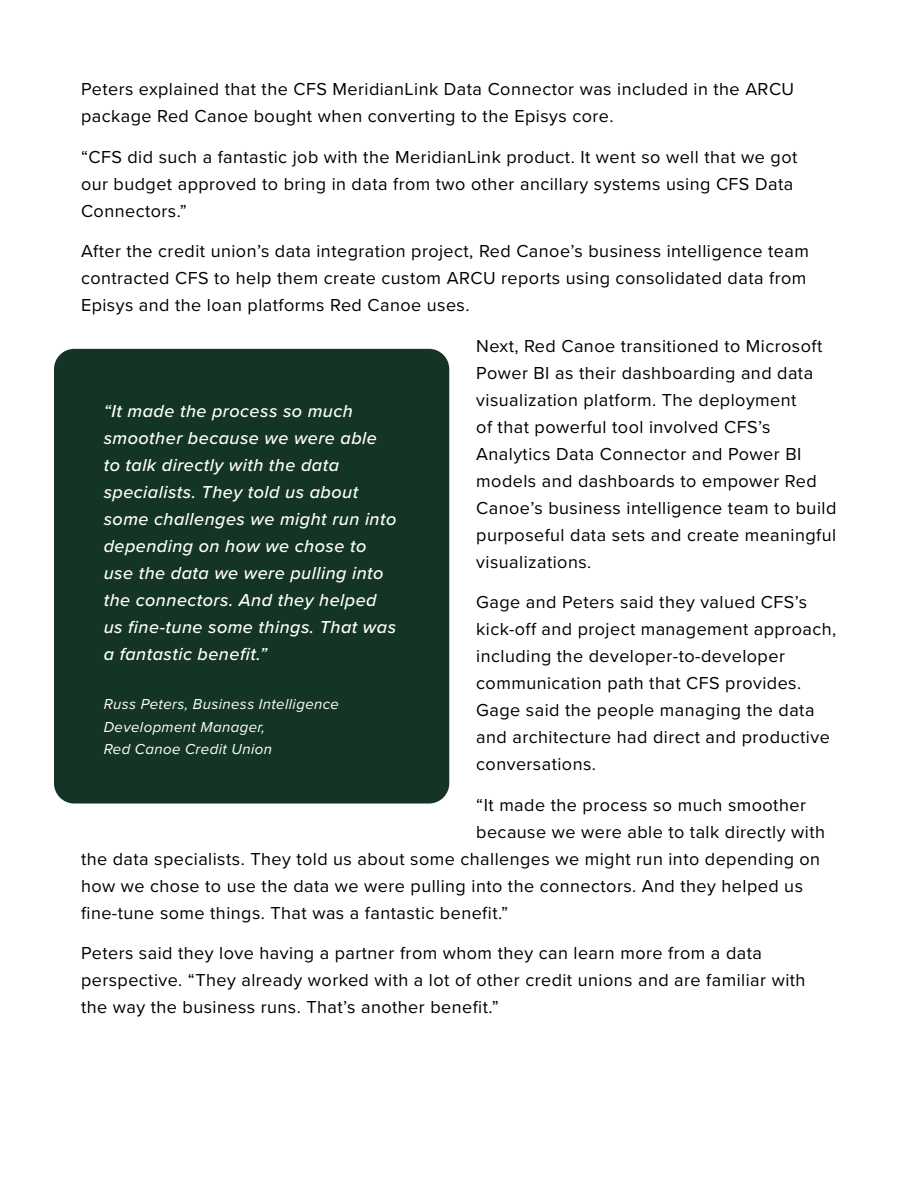
<style>
.page{position:relative;width:918px;height:1188px;background:#fff}
.page>*{position:absolute;margin:0;border:0;box-sizing:border-box;transform-origin:0 0}
.t1{font:18px/27px "Proxima Nova";letter-spacing:.025em;color:#000}
.t2{font:italic 500 18px/27px "Proxima Nova";letter-spacing:.025em;color:#fff}
.t3{font:italic 15px/22.5px "Proxima Nova";letter-spacing:.025em;color:#fff}
</style>
<div class="page">
<div style="left:54px;top:349px;width:395px;height:455px;background:#143526;border-radius:20px"></div>
<p class="t1" style="left:81px;top:75px;width:715px">Peters explained that the CFS MeridianLink Data Connector was included in the ARCU package Red Canoe bought when converting to the Episys core.</p>
<p class="t1" style="left:81px;top:142px;width:718px">“CFS did such a fantastic job with the MeridianLink product. It went so well that we got our budget approved to bring in data from two other ancillary systems using CFS Data<br>Connectors.”</p>
<p class="t1" style="left:81px;top:237px;width:729px">After the credit union’s data integration project, Red Canoe’s business intelligence team contracted CFS to help them create custom ARCU reports using consolidated data from<br>Episys and the loan platforms Red Canoe uses.</p>
<p class="t1" style="left:476px;top:331px;width:362px">Next, Red Canoe transitioned to Microsoft Power BI as their dashboarding and data visualization platform. The deployment<br>of that powerful tool involved CFS’s Analytics Data Connector and Power BI models and dashboards to empower Red Canoe’s business intelligence team to build purposeful data sets and create meaningful visualizations.</p>
<p class="t1" style="left:476px;top:588px;width:362px">Gage and Peters said they valued CFS’s kick-off and project management approach, including the developer-to-developer communication path that CFS provides.<br>Gage said the people managing the data and architecture had direct and productive conversations.</p>
<p class="t1" style="left:476px;top:790px;width:331px">“It made the process so much smoother</p>
<p class="t1" style="left:476px;top:817px;width:350px">because we were able to talk directly with</p>
<p class="t1" style="left:81px;top:844px;width:741px">the data specialists. They told us about some challenges we might run into depending on</p>
<p class="t1" style="left:81px;top:871px;width:724px">how we chose to use the data we were pulling into the connectors. And they helped us</p>
<p class="t1" style="left:81px;top:898px;width:429px">fine-tune some things. That was a fantastic benefit.”</p>
<p class="t1" style="left:81px;top:939px;width:726px">Peters said they love having a partner from whom they can learn more from a data perspective. “They already worked with a lot of other credit unions and are familiar with the way the business runs. That’s another benefit.”</p>
<p class="t2" style="left:104px;top:397px;width:294px">“It made the process so much smoother because we were able to talk directly with the data specialists. They told us about some challenges we might run into depending on how we chose to use the data we were pulling into the connectors. And they helped us fine-tune some things. That was a fantastic benefit.”</p>
<p class="t3" style="left:104px;top:692px;width:237px">Russ Peters, Business Intelligence<br>Development Manager,<br>Red Canoe Credit Union</p>
</div>
